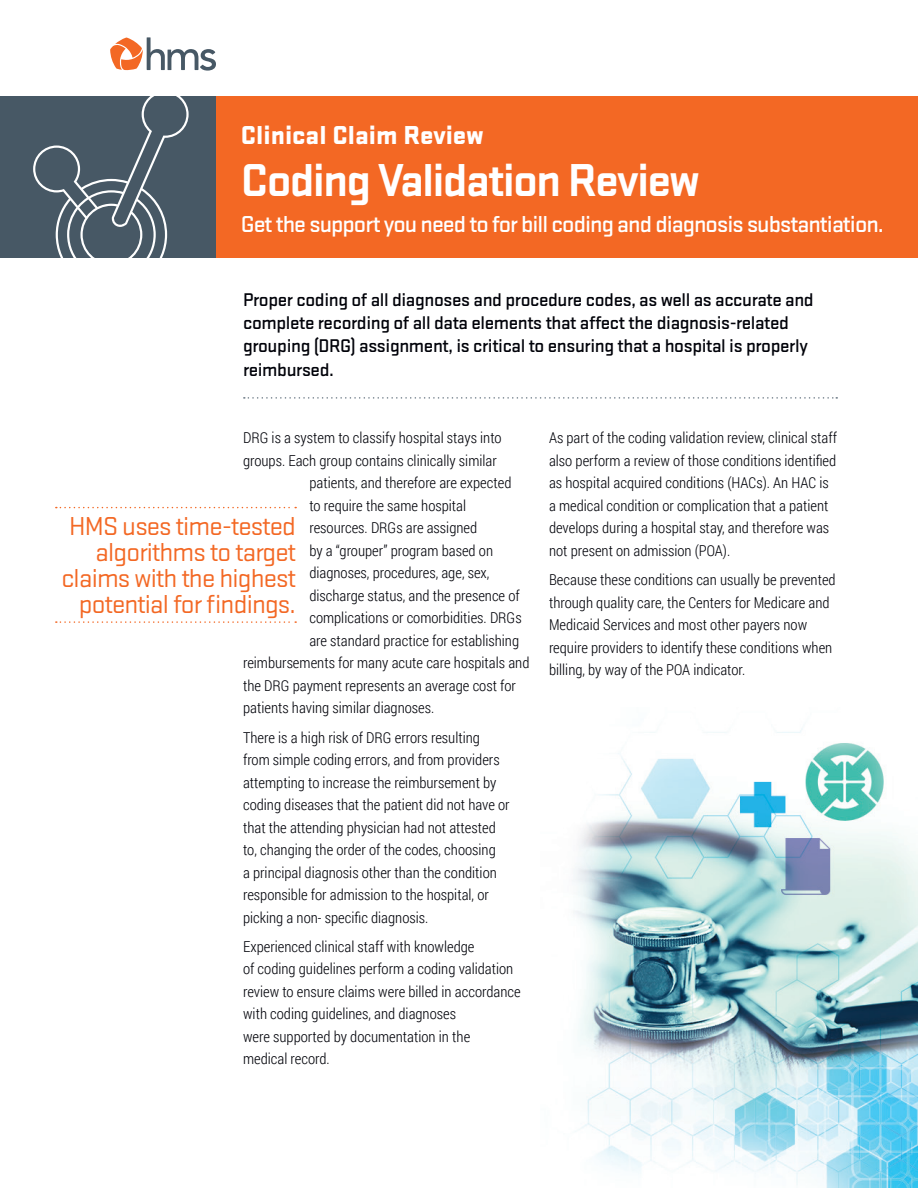
<style>
.page{position:relative;width:918px;height:1188px;background:#fff}
.page>*{position:absolute;margin:0;border:0;box-sizing:border-box;transform-origin:0 0}
.t1{font:700 48px "Stratum 2";letter-spacing:-.04em;color:#fff}
.Pull_Quote{font:27px/25.8px "Stratum 2";letter-spacing:-.03em;color:#f36824;text-align:right}
.t2{font:900 27px "Stratum 2";color:#fff}
.t3{font:500 24px "Stratum 2";letter-spacing:-.04em;color:#fff}
.Intro_Paragraph{font:500 19.2px/23.2px "Stratum 2";letter-spacing:-.02em;color:#010209}
.Paragraph{font:300 15px/22.5px "Roboto Condensed";color:#010209}
</style>
<div class="page">
<div style="left:216px;top:96px;width:702px;height:162px;background:#f36824"></div>
<svg style="left:110px;top:37px;width:106px;height:34px"></svg>
<div style="left:0;top:96px;width:216px;height:162px;background:#475865"></div>
<svg style="left:33px;top:96px;width:156px;height:162px"></svg>
<svg style="left:244px;top:397px;width:593px;height:2px"></svg>
<svg style="left:56px;top:507px;width:240px;height:1px"></svg>
<svg style="left:56px;top:621px;width:240px;height:2px"></svg>
<img style="left:572px;top:728px;width:346px;height:460px">
<h1 class="t2" style="left:241px;top:116px;width:244px">Clinical Claim Review</h1>
<h1 class="t1" style="left:241px;top:147px;width:461px">Coding Validation Review</h1>
<h2 class="t3" style="left:241px;top:208px;width:645px">Get the support you need to for bill coding and diagnosis substantiation.</h2>
<p class="Intro_Paragraph" style="left:243px;top:287px;width:572px">Proper coding of all diagnoses and procedure codes, as well as accurate and complete recording of all data elements that affect the diagnosis-related grouping (DRG) assignment, is critical to ensuring that a hospital is properly reimbursed.</p>
<p class="Paragraph" style="left:243px;top:426px;width:260px">DRG is a system to classify hospital stays into</p>
<p class="Paragraph" style="left:243px;top:449px;width:255px">groups. Each group contains clinically similar</p>
<p class="Paragraph" style="left:309px;top:471px;width:204px">patients, and therefore are expected</p>
<p class="Paragraph" style="left:309px;top:494px;width:158px">to require the same hospital</p>
<p class="Paragraph" style="left:309px;top:516px;width:169px">resources. DRGs are assigned</p>
<p class="Paragraph" style="left:309px;top:539px;width:185px">by a “grouper” program based on</p>
<p class="Paragraph" style="left:309px;top:561px;width:182px">diagnoses, procedures, age, sex,</p>
<p class="Paragraph" style="left:309px;top:584px;width:212px">discharge status, and the presence of</p>
<p class="Paragraph" style="left:309px;top:606px;width:214px">complications or comorbidities. DRGs</p>
<p class="Paragraph" style="left:309px;top:629px;width:211px">are standard practice for establishing</p>
<p class="Paragraph" style="left:243px;top:651px;width:288px">reimbursements for many acute care hospitals and</p>
<p class="Paragraph" style="left:243px;top:674px;width:274px">the DRG payment represents an average cost for</p>
<p class="Paragraph" style="left:243px;top:696px;width:193px">patients having similar diagnoses.</p>
<p class="Paragraph" style="left:243px;top:726px;width:268px">There is a high risk of DRG errors resulting from simple coding errors, and from providers attempting to increase the reimbursement by coding diseases that the patient did not have or that the attending physician had not attested to, changing the order of the codes, choosing<br>a principal diagnosis other than the condition responsible for admission to the hospital, or picking a non- specific diagnosis.</p>
<p class="Paragraph" style="left:243px;top:935px;width:279px">Experienced clinical staff with knowledge<br>of coding guidelines perform a coding validation review to ensure claims were billed in accordance with coding guidelines, and diagnoses<br>were supported by documentation in the<br>medical record.</p>
<p class="Pull_Quote" style="left:61px;top:512px;width:236px">HMS uses time-tested algorithms to target claims with the highest potential for findings.</p>
<p class="Paragraph" style="left:549px;top:426px;width:289px">As part of the coding validation review, clinical staff also perform a review of those conditions identified as hospital acquired conditions (HACs). An HAC is a medical condition or complication that a patient develops during a hospital stay, and therefore was not present on admission (POA).</p>
<p class="Paragraph" style="left:549px;top:568px;width:288px">Because these conditions can usually be prevented through quality care, the Centers for Medicare and Medicaid Services and most other payers now require providers to identify these conditions when billing, by way of the POA indicator.</p>
</div>
